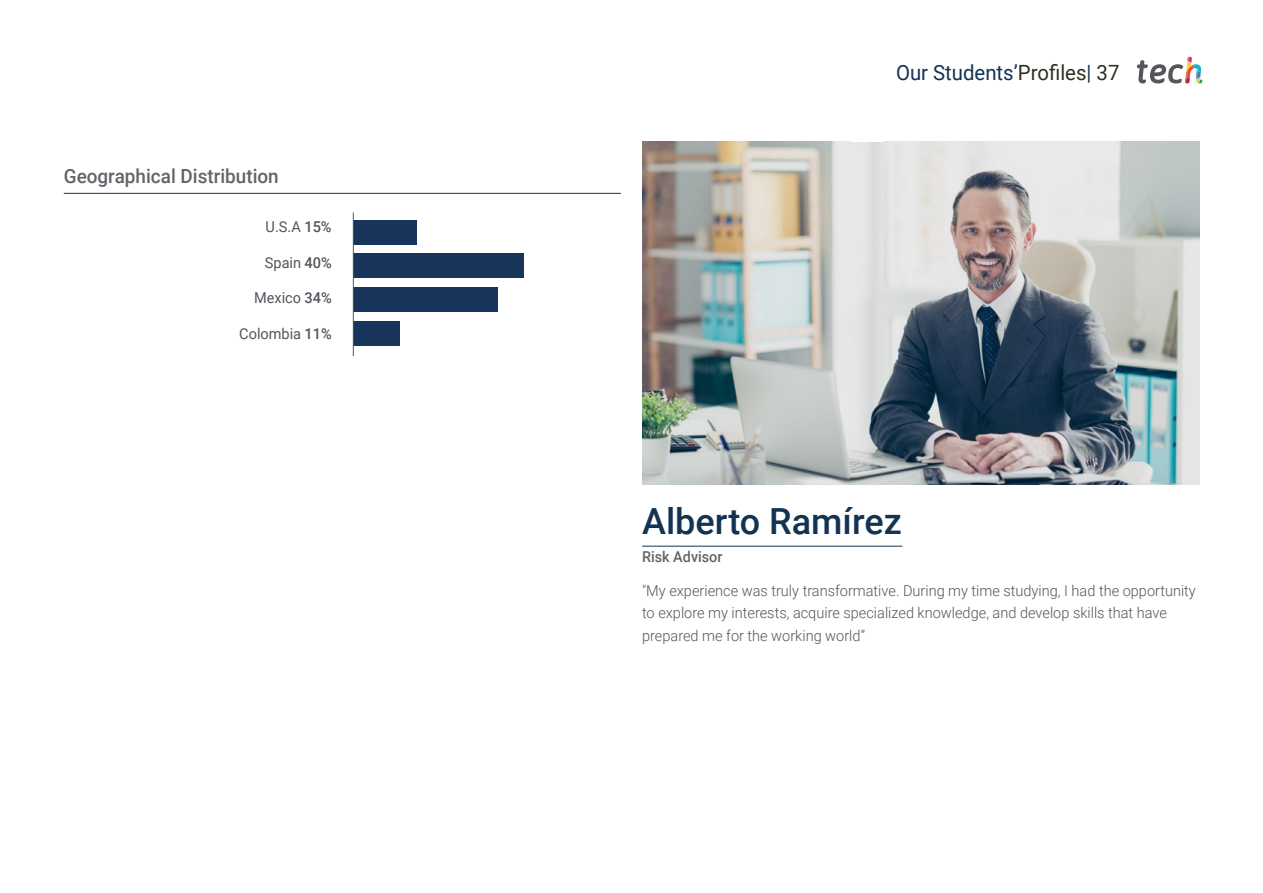
<style>
.page{position:relative;width:1263px;height:893px;background:#fff}
.page>*{position:absolute;margin:0;border:0;box-sizing:border-box;transform-origin:0 0}
.t1{font:500 36px "Roboto";color:#123352}
.t2{font:21px "Roboto";color:#123352}
.t3{font:500 19.5px "Roboto";color:#61646a}
.t4{font:300 15px/22.5px "Roboto";color:#52555b}
.t5{font:15px "Roboto";color:#52555b}
.t6{font:500 15px "Roboto";color:#61646a;scale:.96 1}
.s1{font-weight:500}
.s2{color:#312e20}
</style>
<div class="page">
<hr style="left:642px;top:546px;width:260px;height:1px;background:#123352">
<svg style="left:1137px;top:57px;width:65px;height:27px"></svg>
<img style="left:642px;top:141px;width:557px;height:343px">
<hr style="left:64px;top:193px;width:557px;height:1px;background:#17355b">
<div style="left:353px;top:220px;width:64px;height:25px;background:#17355b"></div>
<div style="left:353px;top:254px;width:170px;height:24px;background:#17355b"></div>
<div style="left:353px;top:287px;width:145px;height:25px;background:#17355b"></div>
<div style="left:353px;top:321px;width:47px;height:24px;background:#17355b"></div>
<hr style="left:353px;top:212px;width:1px;height:144px;background:#52555b">
<h3 class="t3" style="left:64px;top:162px;width:217px">Geographical Distribution</h3>
<p class="t5" style="left:266px;top:216px;width:68px">U.S.A <span class="s1">15%</span></p>
<p class="t5" style="left:265px;top:252px;width:68px">Spain <span class="s1">40%</span></p>
<p class="t5" style="left:254px;top:287px;width:79px">Mexico <span class="s1">34%</span></p>
<p class="t5" style="left:239px;top:323px;width:94px">Colombia <span class="s1">11%</span></p>
<h2 class="t2" style="left:896px;top:57px;width:225px">Our Students’<span class="s2">Profiles</span>| <span class="s2">37</span></h2>
<h1 class="t1" style="left:642px;top:496px;width:261px">Alberto Ramírez</h1>
<p class="t6" style="left:642px;top:546px;width:85px">Risk Advisor</p>
<p class="t4" style="left:642px;top:579px;width:555px">"My experience was truly transformative. During my time studying, I had the opportunity to explore my interests, acquire specialized knowledge, and develop skills that have prepared me for the working world”</p>
</div>
